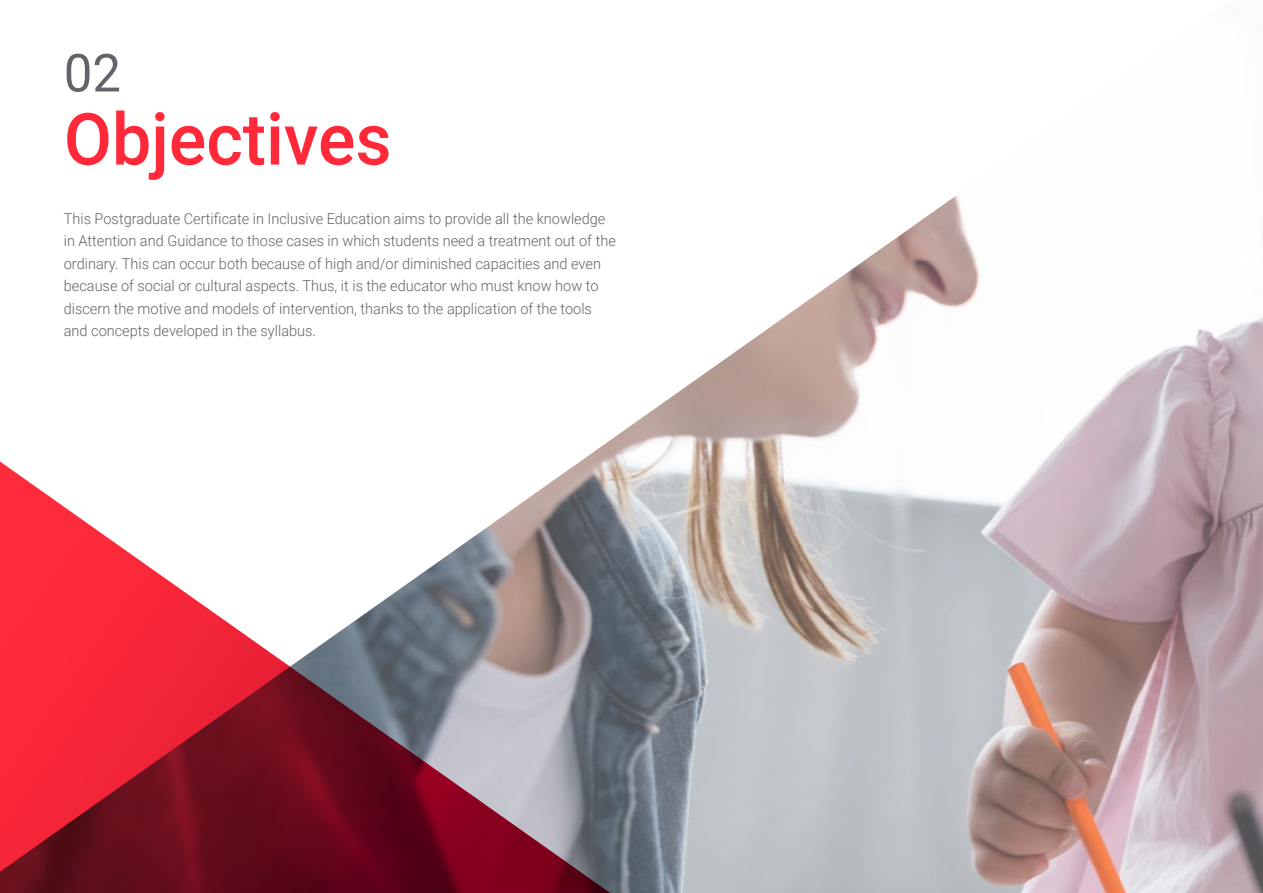
<style>
.page{position:relative;width:1263px;height:893px;background:#fff}
.page>*{position:absolute;margin:0;border:0;box-sizing:border-box;transform-origin:0 0}
.t1{font:500 72px "Roboto";color:#ff293a}
.t2{font:52.5px "Roboto";color:#61646a}
.t3{font:300 15px/22.5px "Roboto";color:#61646a}
</style>
<div class="page">
<img style="left:602px;top:2px;width:661px;height:891px">
<svg style="left:0;top:446px;width:640px;height:447px"></svg>
<h2 class="t2" style="left:64px;top:36px;width:59px">02</h2>
<h1 class="t1" style="left:64px;top:89px;width:329px">Objectives</h1>
<p class="t3" style="left:64px;top:207px;width:554px">This Postgraduate Certificate in Inclusive Education aims to provide all the knowledge in Attention and Guidance to those cases in which students need a treatment out of the ordinary. This can occur both because of high and/or diminished capacities and even because of social or cultural aspects. Thus, it is the educator who must know how to discern the motive and models of intervention, thanks to the application of the tools and concepts developed in the syllabus.</p>
</div>
